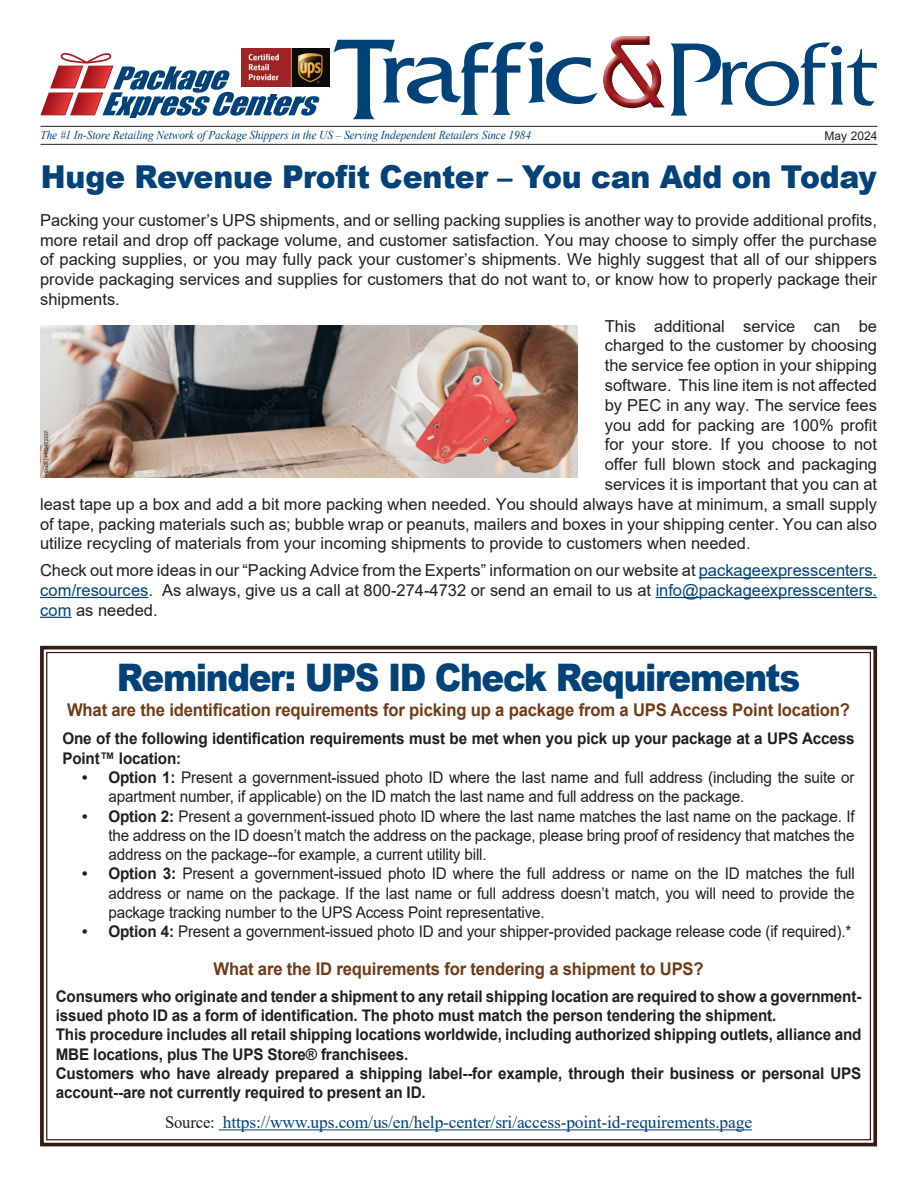
<style>
.page{position:relative;width:918px;height:1188px;background:#fff}
.page>*{position:absolute;margin:0;border:0;box-sizing:border-box;transform-origin:0 0}
.Heading{font:900 37.95px "Arial";letter-spacing:-.04em;color:#014279;scale:.9 1}
.Heading-2{font:900 31.5px "Arial";letter-spacing:-.01em;color:#014279;scale:.95 1}
.t1{font:700 17.55px "Arial";letter-spacing:-.01em;color:#703c18;scale:.95 1}
.t2{font:17.55px "Times New Roman";letter-spacing:-.01em;color:#014279}
.body{font:16.5px/19.8px "Arial";color:#231f20;text-align:justify}
.t3{font:16.05px/19.2px "Arial";letter-spacing:-.01em;color:#231f20;text-align:justify;scale:.95 1}
.t4{font:700 16.05px/19.2px "Arial";letter-spacing:-.01em;color:#231f20;scale:.95 1}
.t5{font:italic 12px "Times New Roman";letter-spacing:-.005em;color:#014279;scale:.94 1}
.t6{font:12px "Arial";color:#231f20}
.s1{color:#014279}
.s2{font-weight:700}
.s3{color:#231f20}
</style>
<div class="page">
<hr style="left:40px;top:126px;width:838px;height:1px;background:#231f20">
<svg style="left:40px;top:48px;width:280px;height:70px"></svg>
<img style="left:242px;top:49px;width:87px;height:38px">
<hr style="left:40px;top:144px;width:838px;height:1px;background:#231f20">
<svg style="left:334px;top:36px;width:543px;height:83px"></svg>
<svg style="left:40px;top:645px;width:838px;height:502px"></svg>
<hr style="left:219px;top:1129px;width:533px;height:1px;background:#014279">
<hr style="left:699px;top:577px;width:178px;height:1px;background:#014279">
<hr style="left:40px;top:597px;width:108px;height:1px;background:#014279">
<hr style="left:656px;top:597px;width:221px;height:1px;background:#014279">
<hr style="left:40px;top:617px;width:32px;height:1px;background:#014279">
<img style="left:41px;top:325px;width:537px;height:152px">
<p class="t5" style="left:40px;top:127px;width:523px">The #1 In-Store Retailing Network of Package Shippers in the US – Serving Independent Retailers Since 1984</p>
<p class="t6" style="left:824px;top:127px;width:55px">May 2024</p>
<p class="Heading-2" style="left:41px;top:154px;width:882px">Huge Revenue Profit Center – You can Add on Today</p>
<p class="body" style="left:40px;top:210px;width:839px">Packing your customer’s UPS shipments, and or selling packing supplies is another way to provide additional profits, more retail and drop off package volume, and customer satisfaction. You may choose to simply offer the purchase of packing supplies, or you may fully pack your customer’s shipments. We highly suggest that all of our shippers provide packaging services and supplies for customers that do not want to, or know how to properly package their shipments.</p>
<p class="body" style="left:605px;top:316px;width:274px">This additional service can be</p>
<p class="body" style="left:605px;top:336px;width:274px">charged to the customer by choosing</p>
<p class="body" style="left:605px;top:355px;width:274px">the service fee option in your shipping</p>
<p class="body" style="left:605px;top:375px;width:274px">software. This line item is not affected</p>
<p class="body" style="left:605px;top:395px;width:274px">by PEC in any way. The service fees</p>
<p class="body" style="left:605px;top:415px;width:274px">you add for packing are 100% profit</p>
<p class="body" style="left:605px;top:435px;width:274px">for your store. If you choose to not</p>
<p class="body" style="left:605px;top:454px;width:274px">offer full blown stock and packaging</p>
<p class="body" style="left:605px;top:474px;width:274px">services it is important that you can at</p>
<p class="body" style="left:40px;top:494px;width:838px">least tape up a box and add a bit more packing when needed. You should always have at minimum, a small supply</p>
<p class="body" style="left:40px;top:514px;width:838px">of tape, packing materials such as; bubble wrap or peanuts, mailers and boxes in your shipping center. You can also</p>
<p class="body" style="left:40px;top:534px;width:712px">utilize recycling of materials from your incoming shipments to provide to customers when needed.</p>
<p class="body" style="left:40px;top:560px;width:839px">Check out more ideas in our “Packing Advice from the Experts” information on our website at <span class="s1">packageexpresscenters. com/resources</span>. As always, give us a call at 800-274-4732 or send an email to us at <span class="s1">info@packageexpresscenters. com</span> as needed.</p>
<p class="Heading" style="left:117px;top:649px;width:761px">Reminder: UPS ID Check Requirements</p>
<p class="t1" style="left:67px;top:697px;width:826px">What are the identification requirements for picking up a package from a UPS Access Point location?</p>
<p class="t4" style="left:62px;top:729px;width:836px">One of the following identification requirements must be met when you pick up your package at a UPS Access<br>Point™ location:</p>
<p class="t3" style="left:108px;top:768px;width:787px;text-indent:-26px"><span class="s2">• Option 1:</span> Present a government-issued photo ID where the last name and full address (including the suite or apartment number, if applicable) on the ID match the last name and full address on the package.</p>
<p class="t3" style="left:108px;top:806px;width:787px;text-indent:-26px"><span class="s2">• Option 2:</span> Present a government-issued photo ID where the last name matches the last name on the package. If the address on the ID doesn’t match the address on the package, please bring proof of residency that matches the address on the package--for example, a current utility bill.</p>
<p class="t3" style="left:108px;top:864px;width:787px;text-indent:-26px"><span class="s2">• Option 3:</span> Present a government-issued photo ID where the full address or name on the ID matches the full address or name on the package. If the last name or full address doesn’t match, you will need to provide the package tracking number to the UPS Access Point representative.</p>
<p class="t3" style="left:82px;top:922px;width:811px"><span class="s2">• Option 4:</span> Present a government-issued photo ID and your shipper-provided package release code (if required).*</p>
<p class="t1" style="left:213px;top:956px;width:518px">What are the ID requirements for tendering a shipment to UPS?</p>
<p class="t4" style="left:56px;top:987px;width:850px">Consumers who originate and tender a shipment to any retail shipping location are required to show a government&shy;issued photo ID as a form of identification. The photo must match the person tendering the shipment.</p>
<p class="t4" style="left:56px;top:1025px;width:850px">This procedure includes all retail shipping locations worldwide, including authorized shipping outlets, alliance and<br>MBE locations, plus The UPS Store® franchisees.</p>
<p class="t4" style="left:56px;top:1064px;width:850px">Customers who have already prepared a shipping label--for example, through their business or personal UPS account--are not currently required to present an ID.</p>
<p class="t2" style="left:165px;top:1110px;width:589px"><span class="s3">Source:</span> https://www.ups.com/us/en/help-center/sri/access-point-id-requirements.page</p>
</div>
